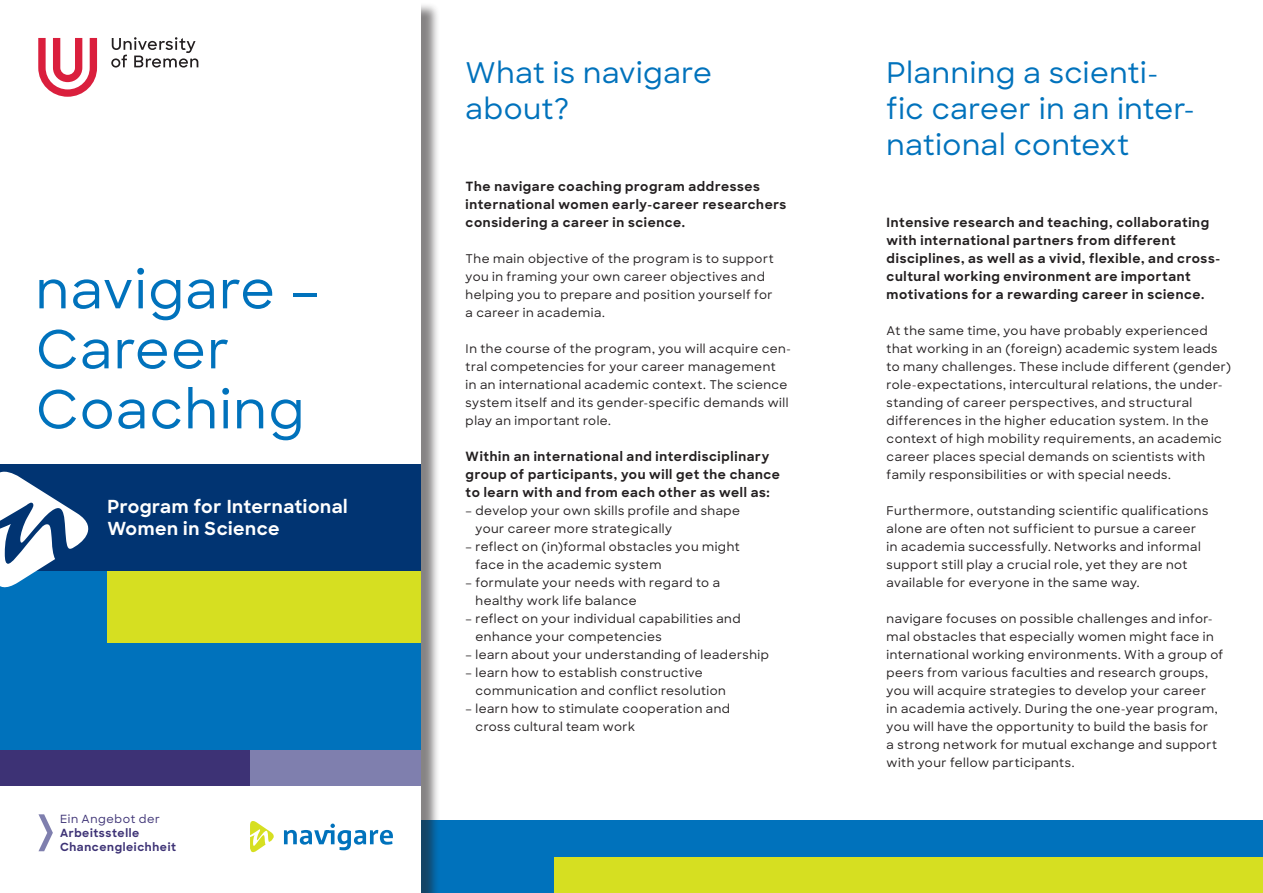
<style>
.page{position:relative;width:1263px;height:893px;background:#fff}
.page>*{position:absolute;margin:0;border:0;box-sizing:border-box;transform-origin:0 0}
.t1{font:500 52.5px/60px "Sharp Sans";letter-spacing:.03em;color:#0072bc}
.t2{font:500 28.5px/36px "Sharp Sans";letter-spacing:.02em;color:#0072bc}
.t3{font:700 18px/21.6px "Sharp Sans";letter-spacing:.03em;color:#fff}
.t4{font:700 12.75px/18px "Sharp Sans";letter-spacing:.05em;color:#231f20}
.t5{font:500 12px/18px "Sharp Sans";letter-spacing:.04em;color:#231f20}
.t6{font:700 11.25px/14.2px "Sharp Sans";letter-spacing:.055em;color:#3d3275}
.t7{font:500 11.25px "Sharp Sans";letter-spacing:.055em;color:#3d3275}
</style>
<div class="page">
<div style="left:404px;top:821px;width:859px;height:72px;background:#0072bc"></div>
<div style="left:555px;top:857px;width:708px;height:36px;background:#d6df21"></div>
<div style="left:2px;top:2px;width:438px;height:891px;background:#231f20;opacity:.55"></div>
<div style="left:0;top:0;width:421px;height:893px;background:#fff"></div>
<div style="left:0;top:464px;width:421px;height:154px;background:#013472"></div>
<div style="left:0;top:571px;width:421px;height:192px;background:#0072bc"></div>
<div style="left:250px;top:750px;width:171px;height:36px;background:#7f7fae"></div>
<div style="left:0;top:750px;width:250px;height:36px;background:#3d3275"></div>
<div style="left:107px;top:571px;width:314px;height:72px;background:#d6df21"></div>
<svg style="left:38px;top:814px;width:15px;height:37px"></svg>
<svg style="left:284px;top:824px;width:109px;height:26px"></svg>
<svg style="left:250px;top:821px;width:24px;height:32px"></svg>
<svg style="left:0;top:472px;width:89px;height:116px"></svg>
<svg style="left:111px;top:37px;width:87px;height:31px"></svg>
<svg style="left:38px;top:38px;width:59px;height:59px"></svg>
<h1 class="t1" style="left:36px;top:257px;width:285px">navigare –<br>Career<br>Coaching</h1>
<h3 class="t3" style="left:107px;top:495px;width:242px">Program for International<br>Women in Science</h3>
<p class="t7" style="left:60px;top:810px;width:101px">Ein Angebot der</p>
<p class="t6" style="left:60px;top:825px;width:117px">Arbeitsstelle<br>Chancengleichheit</p>
<h2 class="t2" style="left:466px;top:53px;width:248px">What is navigare about?</h2>
<p class="t4" style="left:466px;top:177px;width:322px">The navigare coaching program addresses international women early-career researchers considering a career in science.</p>
<p class="t5" style="left:466px;top:249px;width:310px">The main objective of the program is to support you in framing your own career objectives and helping you to prepare and position yourself for a career in academia.</p>
<p class="t5" style="left:466px;top:339px;width:327px">In the course of the program, you will acquire cen&shy;tral competencies for your career management<br>in an international academic context. The science system itself and its gender-specific demands will play an important role.</p>
<p class="t4" style="left:466px;top:447px;width:316px">Within an international and interdisciplinary group of participants, you will get the chance to learn with and from each other as well as:</p>
<p class="t5" style="left:475px;top:501px;width:266px;text-indent:-10px">– develop your own skills profile and shape your career more strategically</p>
<p class="t5" style="left:475px;top:537px;width:266px;text-indent:-10px">– reflect on (in)formal obstacles you might face in the academic system</p>
<p class="t5" style="left:475px;top:573px;width:246px;text-indent:-10px">– formulate your needs with regard to a healthy work life balance</p>
<p class="t5" style="left:475px;top:609px;width:267px;text-indent:-10px">– reflect on your individual capabilities and enhance your competencies</p>
<p class="t5" style="left:466px;top:645px;width:305px">– learn about your understanding of leadership</p>
<p class="t5" style="left:475px;top:663px;width:252px;text-indent:-10px">– learn how to establish constructive communication and conflict resolution</p>
<p class="t5" style="left:475px;top:699px;width:256px;text-indent:-10px">– learn how to stimulate cooperation and cross cultural team work</p>
<h2 class="t2" style="left:887px;top:53px;width:309px">Planning a scienti&shy;fic career in an inter&shy;national context</h2>
<p class="t4" style="left:887px;top:213px;width:335px">Intensive research and teaching, collaborating with international partners from different disciplines, as well as a vivid, flexible, and cross&shy;cultural working environment are important motivations for a rewarding career in science.</p>
<p class="t5" style="left:887px;top:321px;width:346px">At the same time, you have probably experienced that working in an (foreign) academic system leads to many challenges. These include different (gender) role-expectations, intercultural relations, the under&shy;standing of career perspectives, and structural differences in the higher education system. In the context of high mobility requirements, an academic career places special demands on scientists with family responsibilities or with special needs.</p>
<p class="t5" style="left:887px;top:501px;width:323px">Furthermore, outstanding scientific qualifications alone are often not sufficient to pursue a career in academia successfully. Networks and informal support still play a crucial role, yet they are not available for everyone in the same way.</p>
<p class="t5" style="left:887px;top:609px;width:338px">navigare focuses on possible challenges and infor&shy;mal obstacles that especially women might face in international working environments. With a group of peers from various faculties and research groups, you will acquire strategies to develop your career<br>in academia actively. During the one-year program, you will have the opportunity to build the basis for<br>a strong network for mutual exchange and support with your fellow participants.</p>
</div>
